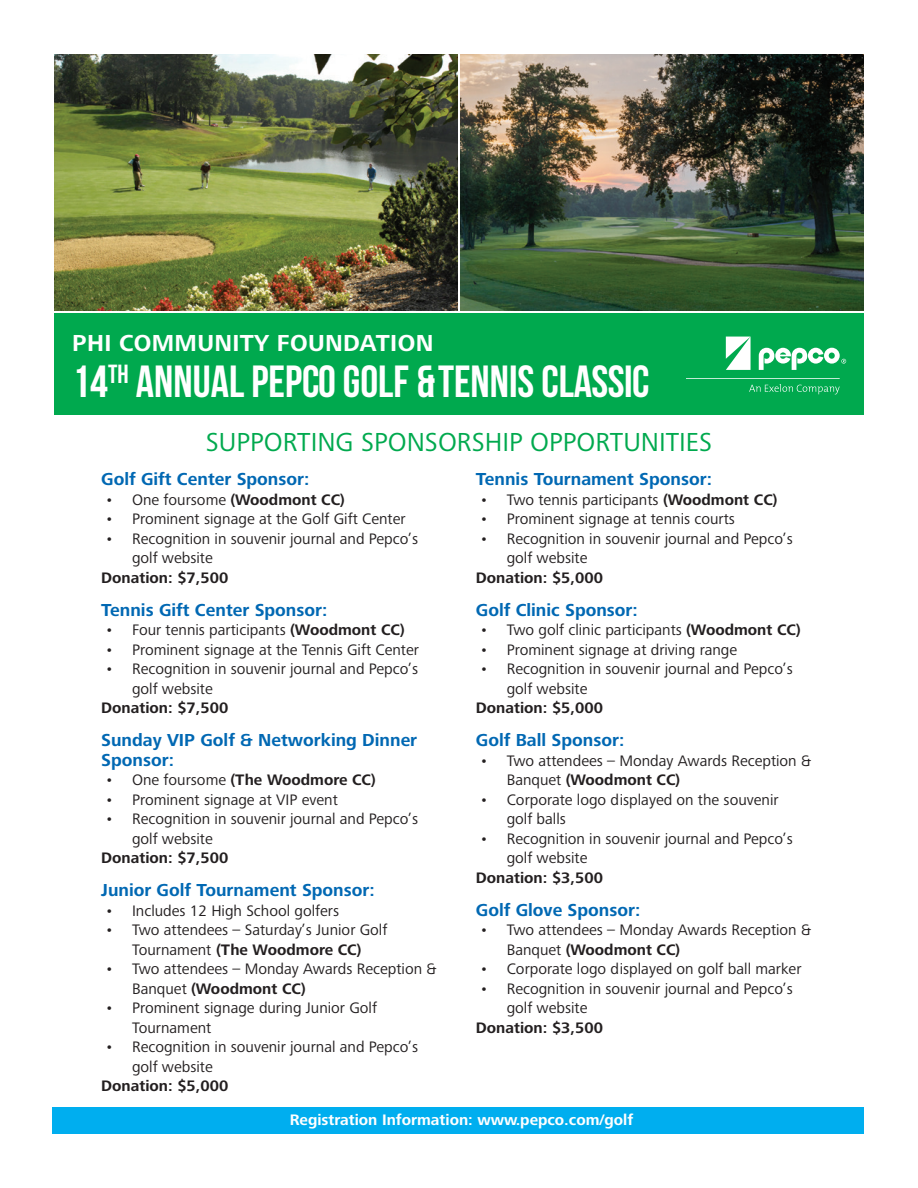
<style>
.page{position:relative;width:918px;height:1188px;background:#fff}
.page>*{position:absolute;margin:0;border:0;box-sizing:border-box;transform-origin:0 0}
.t1{font:45px "Bebas Neue";color:#fff}
.t2{font:27px "Frutiger Next Pro";color:#00a94e}
.t3{font:700 24px "Frutiger Next Pro";letter-spacing:.015em;color:#fff}
.t4{font:700 18px/19.5px "Frutiger Next Pro";color:#0168b3}
.t5{font:15.75px/19.5px "Frutiger Next Pro";color:#231f20}
.t6{font:700 15.75px "Frutiger Next Pro";color:#231f20}
.t7{font:700 15.75px "Frutiger Next Pro";color:#fff}
.s1{font-weight:700}
.s2{font-weight:400}
</style>
<div class="page">
<div style="left:52px;top:1107px;width:812px;height:27px;background:#00aeef"></div>
<img style="left:460px;top:54px;width:404px;height:256px">
<img style="left:54px;top:54px;width:404px;height:256px">
<div style="left:54px;top:314px;width:810px;height:101px;background:#00a94e"></div>
<svg style="left:687px;top:337px;width:159px;height:57px"></svg>
<h3 class="t3" style="left:72px;top:329px;width:363px">PHI COMMUNITY FOUNDATION</h3>
<h1 class="t1" style="left:72px;top:356px;width:579px">14<sup>TH</sup> ANNUAL PEPCO GOLF &amp;TENNIS CLASSIC</h1>
<h3 class="t2" style="left:206px;top:427px;width:508px">SUPPORTING SPONSORSHIP OPPORTUNITIES</h3>
<p class="t4" style="left:101px;top:470px;width:210px">Golf Gift Center Sponsor:</p>
<p class="t5" style="left:105px;top:490px;width:241px">• One foursome <span class="s1">(Woodmont CC)</span></p>
<p class="t5" style="left:105px;top:509px;width:302px">• Prominent signage at the Golf Gift Center</p>
<p class="t5" style="left:132px;top:529px;width:288px;text-indent:-27px">• Recognition in souvenir journal and Pepco’s golf website</p>
<p class="t6" style="left:101px;top:569px;width:129px">Donation: $7,500</p>
<p class="t4" style="left:101px;top:600px;width:228px">Tennis Gift Center Sponsor:</p>
<p class="t5" style="left:105px;top:620px;width:301px">• Four tennis participants <span class="s1">(Woodmont CC)</span></p>
<p class="t5" style="left:105px;top:640px;width:315px">• Prominent signage at the Tennis Gift Center</p>
<p class="t5" style="left:132px;top:659px;width:288px;text-indent:-27px">• Recognition in souvenir journal and Pepco’s golf website</p>
<p class="t6" style="left:101px;top:699px;width:129px">Donation: $7,500</p>
<p class="t4" style="left:101px;top:731px;width:318px">Sunday VIP Golf &amp; Networking Dinner<br>Sponsor:</p>
<p class="t6" style="left:105px;top:771px;width:272px"><span class="s2">• One foursome</span> (The Woodmore CC)</p>
<p class="t5" style="left:105px;top:790px;width:234px">• Prominent signage at VIP event</p>
<p class="t5" style="left:132px;top:809px;width:288px;text-indent:-27px">• Recognition in souvenir journal and Pepco’s golf website</p>
<p class="t6" style="left:101px;top:849px;width:129px">Donation: $7,500</p>
<p class="t4" style="left:101px;top:881px;width:275px">Junior Golf Tournament Sponsor:</p>
<p class="t5" style="left:105px;top:901px;width:236px">• Includes 12 High School golfers</p>
<p class="t5" style="left:105px;top:920px;width:284px;text-align:center">• Two attendees – Saturday’s Junior Golf<br>Tournament <span class="s1">(The Woodmore CC)</span></p>
<p class="t5" style="left:132px;top:959px;width:306px;text-indent:-27px">• Two attendees – Monday Awards Reception &amp;<br>Banquet <span class="s1">(Woodmont CC)</span></p>
<p class="t5" style="left:132px;top:998px;width:246px;text-indent:-27px">• Prominent signage during Junior Golf<br>Tournament</p>
<p class="t5" style="left:132px;top:1037px;width:288px;text-indent:-27px">• Recognition in souvenir journal and Pepco’s golf website</p>
<p class="t6" style="left:101px;top:1077px;width:129px">Donation: $5,000</p>
<p class="t4" style="left:476px;top:470px;width:238px">Tennis Tournament Sponsor:</p>
<p class="t5" style="left:480px;top:490px;width:299px">• Two tennis participants <span class="s1">(Woodmont CC)</span></p>
<p class="t5" style="left:480px;top:509px;width:257px">• Prominent signage at tennis courts</p>
<p class="t5" style="left:507px;top:529px;width:288px;text-indent:-27px">• Recognition in souvenir journal and Pepco’s golf website</p>
<p class="t6" style="left:476px;top:569px;width:129px">Donation: $5,000</p>
<p class="t4" style="left:476px;top:600px;width:164px">Golf Clinic Sponsor:</p>
<p class="t5" style="left:480px;top:620px;width:323px">• Two golf clinic participants <span class="s1">(Woodmont CC)</span></p>
<p class="t5" style="left:480px;top:640px;width:259px">• Prominent signage at driving range</p>
<p class="t5" style="left:507px;top:659px;width:288px;text-indent:-27px">• Recognition in souvenir journal and Pepco’s golf website</p>
<p class="t6" style="left:476px;top:699px;width:129px">Donation: $5,000</p>
<p class="t4" style="left:476px;top:731px;width:150px">Golf Ball Sponsor:</p>
<p class="t5" style="left:507px;top:751px;width:306px;text-indent:-27px">• Two attendees – Monday Awards Reception &amp;<br>Banquet <span class="s1">(Woodmont CC)</span></p>
<p class="t5" style="left:507px;top:790px;width:273px;text-indent:-27px">• Corporate logo displayed on the souvenir golf balls</p>
<p class="t5" style="left:507px;top:829px;width:288px;text-indent:-27px">• Recognition in souvenir journal and Pepco’s golf website</p>
<p class="t6" style="left:476px;top:869px;width:129px">Donation: $3,500</p>
<p class="t4" style="left:476px;top:900px;width:166px">Golf Glove Sponsor:</p>
<p class="t5" style="left:507px;top:920px;width:306px;text-indent:-27px">• Two attendees – Monday Awards Reception &amp;<br>Banquet <span class="s1">(Woodmont CC)</span></p>
<p class="t5" style="left:480px;top:959px;width:323px">• Corporate logo displayed on golf ball marker</p>
<p class="t5" style="left:507px;top:979px;width:288px;text-indent:-27px">• Recognition in souvenir journal and Pepco’s golf website</p>
<p class="t6" style="left:476px;top:1019px;width:129px">Donation: $3,500</p>
<p class="t7" style="left:290px;top:1110px;width:345px">Registration Information: www.pepco.com/golf</p>
</div>
